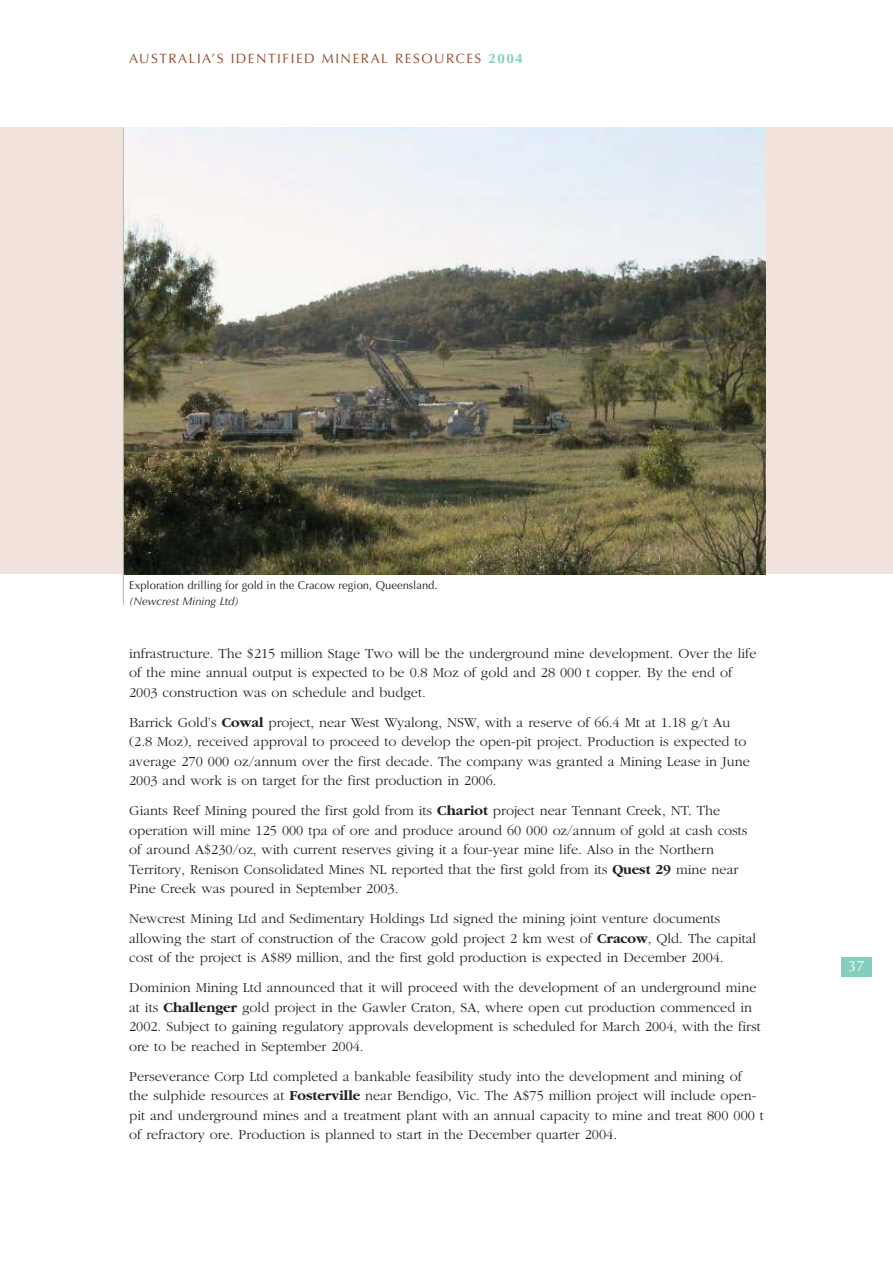
<style>
.page{position:relative;width:893px;height:1263px;background:#fff}
.page>*{position:absolute;margin:0;border:0;box-sizing:border-box;transform-origin:0 0}
.t1{font:15px "Optima";color:#fff}
.t2{font:300 14.25px/19.5px "Garamond";color:#231f20}
.t3{font:13.5px "Optima";letter-spacing:.11em;color:#90492c}
.t4{font:11.25px "Optima";color:#231f20}
.t5{font:italic 11.25px "Optima";color:#231f20}
.s1{font-weight:700;color:#85cebc}
.s2{font-weight:700}
</style>
<div class="page">
<div style="left:841px;top:957px;width:30px;height:20px;background:#85cebc"></div>
<div style="left:0;top:128px;width:892px;height:446px;background:#f1e3db"></div>
<img style="left:124px;top:128px;width:641px;height:446px">
<hr style="left:123px;top:128px;width:1px;height:477px;background:#85cebc">
<p class="t3" style="left:129px;top:53px;width:395px">AUSTRALIA’S IDENTIFIED MINERAL RESOURCES <span class="s1">2004</span></p>
<p class="t4" style="left:129px;top:581px;width:310px">Exploration drilling for gold in the Cracow region, Queensland.</p>
<p class="t5" style="left:129px;top:597px;width:111px">(Newcrest Mining Ltd)</p>
<p class="t2" style="left:129px;top:645px;width:629px">infrastructure. The $215 million Stage Two will be the underground mine development. Over the life of the mine annual output is expected to be 0.8 Moz of gold and 28 000 t copper. By the end of<br>2003 construction was on schedule and budget.</p>
<p class="t2" style="left:129px;top:714px;width:622px">Barrick Gold’s <span class="s2">Cowal</span> project, near West Wyalong, NSW, with a reserve of 66.4 Mt at 1.18 g/t Au (2.8 Moz), received approval to proceed to develop the open-pit project. Production is expected to average 270 000 oz/annum over the first decade. The company was granted a Mining Lease in June 2003 and work is on target for the first production in 2006.</p>
<p class="t2" style="left:129px;top:802px;width:620px">Giants Reef Mining poured the first gold from its <span class="s2">Chariot</span> project near Tennant Creek, NT. The operation will mine 125 000 tpa of ore and produce around 60 000 oz/annum of gold at cash costs of around A$230/oz, with current reserves giving it a four-year mine life. Also in the Northern Territory, Renison Consolidated Mines NL reported that the first gold from its <span class="s2">Quest 29</span> mine near Pine Creek was poured in September 2003.</p>
<p class="t2" style="left:129px;top:910px;width:628px">Newcrest Mining Ltd and Sedimentary Holdings Ltd signed the mining joint venture documents allowing the start of construction of the Cracow gold project 2 km west of <span class="s2">Cracow</span>, Qld. The capital cost of the project is A$89 million, and the first gold production is expected in December 2004.</p>
<p class="t2" style="left:129px;top:979px;width:633px">Dominion Mining Ltd announced that it will proceed with the development of an underground mine at its <span class="s2">Challenger</span> gold project in the Gawler Craton, SA, where open cut production commenced in 2002. Subject to gaining regulatory approvals development is scheduled for March 2004, with the first ore to be reached in September 2004.</p>
<p class="t2" style="left:129px;top:1068px;width:636px">Perseverance Corp Ltd completed a bankable feasibility study into the development and mining of the sulphide resources at <span class="s2">Fosterville</span> near Bendigo, Vic. The A$75 million project will include open&shy;pit and underground mines and a treatment plant with an annual capacity to mine and treat 800 000 t of refractory ore. Production is planned to start in the December quarter 2004.</p>
<p class="t1" style="left:848px;top:960px;width:18px">37</p>
</div>
